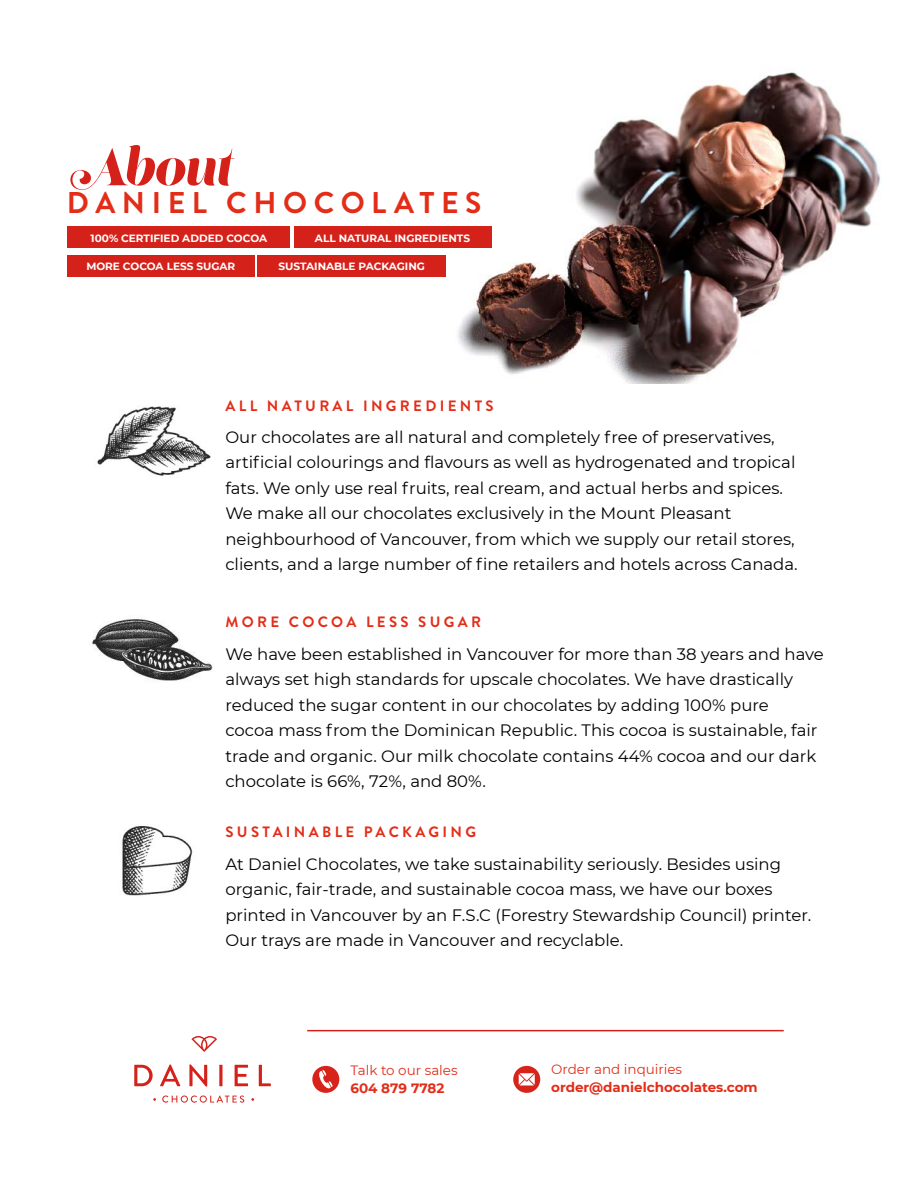
<style>
.page{position:relative;width:918px;height:1188px;background:#fff}
.page>*{position:absolute;margin:0;border:0;box-sizing:border-box;transform-origin:0 0}
.t1{font:51px "Lust Script";color:#d4221b}
.Heading_2{font:700 30px "Brandon Grotesque";letter-spacing:.22em;color:#e32d18}
.Paragraph{font:16.5px/25.5px "Montserrat";color:#000}
.Heading_3{font:700 15px "Brandon Grotesque";letter-spacing:.22em;color:#e32d18}
.t2{font:700 13.5px "Montserrat";color:#e32d18}
.t3{font:13.5px "Montserrat";color:#e32d18}
.t4{font:700 10.5px "Montserrat";color:#fff}
</style>
<div class="page">
<img style="left:457px;top:71px;width:424px;height:313px">
<img style="left:122px;top:826px;width:71px;height:70px">
<img style="left:92px;top:619px;width:121px;height:62px">
<img style="left:97px;top:406px;width:114px;height:70px">
<div style="left:257px;top:255px;width:189px;height:22px;background:#d4221b"></div>
<div style="left:67px;top:255px;width:188px;height:22px;background:#d4221b"></div>
<div style="left:294px;top:226px;width:198px;height:22px;background:#d4221b"></div>
<div style="left:68px;top:226px;width:222px;height:22px;background:#d4221b"></div>
<svg style="left:312px;top:1066px;width:27px;height:27px"></svg>
<svg style="left:513px;top:1066px;width:27px;height:27px"></svg>
<svg style="left:134px;top:1065px;width:19px;height:21px"></svg>
<svg style="left:160px;top:1064px;width:20px;height:22px"></svg>
<svg style="left:189px;top:1064px;width:18px;height:23px"></svg>
<svg style="left:219px;top:1065px;width:4px;height:21px"></svg>
<svg style="left:235px;top:1065px;width:13px;height:21px"></svg>
<svg style="left:259px;top:1065px;width:12px;height:21px"></svg>
<svg style="left:162px;top:1096px;width:82px;height:7px"></svg>
<svg style="left:191px;top:1036px;width:26px;height:16px"></svg>
<hr style="left:307px;top:1030px;width:477px;height:1px;background:#d4221b">
<p class="t1" style="left:70px;top:134px;width:162px">About</p>
<p class="Heading_2" style="left:67px;top:182px;width:416px">DANIEL CHOCOLATES</p>
<p class="t4" style="left:91px;top:231px;width:178px">100% CERTIFIED ADDED COCOA</p>
<p class="t4" style="left:315px;top:231px;width:157px">ALL NATURAL INGREDIENTS</p>
<p class="t4" style="left:86px;top:259px;width:150px">MORE COCOA LESS SUGAR</p>
<p class="t4" style="left:279px;top:259px;width:148px">SUSTAINABLE PACKAGING</p>
<p class="Heading_3" style="left:226px;top:395px;width:270px">ALL NATURAL INGREDIENTS</p>
<p class="Paragraph" style="left:225px;top:424px;width:574px">Our chocolates are all natural and completely free of preservatives, artificial colourings and flavours as well as hydrogenated and tropical fats. We only use real fruits, real cream, and actual herbs and spices.<br>We make all our chocolates exclusively in the Mount Pleasant neighbourhood of Vancouver, from which we supply our retail stores, clients, and a large number of fine retailers and hotels across Canada.</p>
<p class="Heading_3" style="left:226px;top:612px;width:257px">MORE COCOA LESS SUGAR</p>
<p class="Paragraph" style="left:225px;top:641px;width:600px">We have been established in Vancouver for more than 38 years and have always set high standards for upscale chocolates. We have drastically reduced the sugar content in our chocolates by adding 100% pure<br>cocoa mass from the Dominican Republic. This cocoa is sustainable, fair trade and organic. Our milk chocolate contains 44% cocoa and our dark chocolate is 66%, 72%, and 80%.</p>
<p class="Heading_3" style="left:226px;top:822px;width:252px">SUSTAINABLE PACKAGING</p>
<p class="Paragraph" style="left:225px;top:850px;width:587px">At Daniel Chocolates, we take sustainability seriously. Besides using organic, fair-trade, and sustainable cocoa mass, we have our boxes printed in Vancouver by an F.S.C (Forestry Stewardship Council) printer.<br>Our trays are made in Vancouver and recyclable.</p>
<p class="t3" style="left:350px;top:1061px;width:109px">Talk to our sales</p>
<p class="t2" style="left:350px;top:1078px;width:95px">604 879 7782</p>
<p class="t3" style="left:551px;top:1060px;width:133px">Order and inquiries</p>
<p class="t2" style="left:551px;top:1078px;width:208px">order@danielchocolates.com</p>
</div>
